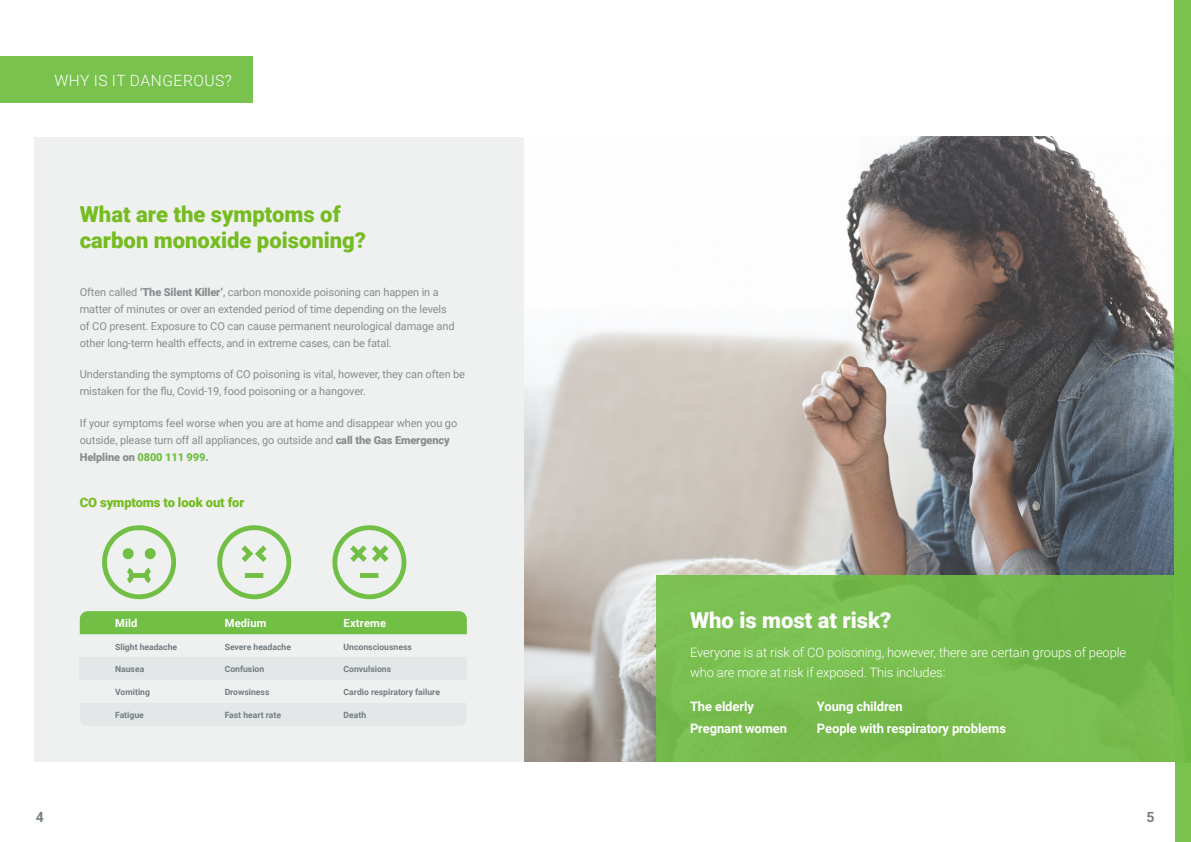
<style>
.page{position:relative;width:1191px;height:842px;background:#fff}
.page>*{position:absolute;margin:0;border:0;box-sizing:border-box;transform-origin:0 0}
.t1{font:900 22px/26px "Roboto";color:#74bc1f}
.t2{font:900 22px "Roboto";color:#fff}
.t3{font:300 15.5px "Roboto";letter-spacing:.035em;color:#fff}
.t4{font:700 14px "Roboto";color:#738083}
.t5{font:300 13px/20px "Roboto";letter-spacing:-.01em;color:#fff}
.t6{font:700 13px "Roboto";letter-spacing:-.01em;color:#fff}
.t7{font:900 13px "Roboto";letter-spacing:-.01em;color:#74bc1f}
.t8{font:700 11.2px "Roboto";letter-spacing:.01em;color:#fff}
.t9{font:11px/17px "Roboto";letter-spacing:-.01em;color:#8a8c8f}
.t10{font:700 8.6px "Roboto";color:#737d82}
.s1{font-weight:900}
.s2{font-weight:900;color:#71bf44}
</style>
<div class="page">
<img style="left:524px;top:137px;width:650px;height:625px">
<div style="left:656px;top:575px;width:518px;height:188px;background:#78bd4e"></div>
<div style="left:1174px;top:0;width:17px;height:842px;background:#77c14d"></div>
<div style="left:0;top:57px;width:253px;height:46px;background:#78c24d"></div>
<div style="left:34px;top:137px;width:490px;height:626px;background:#eff0f0"></div>
<svg style="left:217px;top:525px;width:74px;height:74px"></svg>
<svg style="left:332px;top:525px;width:74px;height:74px"></svg>
<svg style="left:102px;top:525px;width:74px;height:74px"></svg>
<div style="left:80px;top:657px;width:387px;height:23px;background:#e3e7e8"></div>
<div style="left:80px;top:703px;width:386px;height:23px;background:#e3e7e8"></div>
<div style="left:80px;top:611px;width:387px;height:23px;background:#71bf44"></div>
<p class="t3" style="left:54px;top:69px;width:179px">WHY IS IT DANGEROUS?</p>
<p class="t1" style="left:80px;top:200px;width:288px">What are the symptoms of carbon monoxide poisoning?</p>
<p class="t9" style="left:80px;top:283px;width:376px">Often called <span class="s1">‘The Silent Killer’</span>, carbon monoxide poisoning can happen in a matter of minutes or over an extended period of time depending on the levels of CO present. Exposure to CO can cause permanent neurological damage and other long-term health effects, and in extreme cases, can be fatal.</p>
<p class="t9" style="left:80px;top:365px;width:387px">Understanding the symptoms of CO poisoning is vital, however, they can often be mistaken for the flu, Covid-19, food poisoning or a hangover.</p>
<p class="t9" style="left:80px;top:414px;width:379px">If your symptoms feel worse when you are at home and disappear when you go outside, please turn off all appliances, go outside and <span class="s1">call the Gas Emergency<br>Helpline on</span> <span class="s2">0800 111 999</span><span class="s1">.</span></p>
<p class="t7" style="left:80px;top:493px;width:166px">CO symptoms to look out for</p>
<p class="t8" style="left:115px;top:615px;width:24px">Mild</p>
<p class="t8" style="left:225px;top:615px;width:43px">Medium</p>
<p class="t8" style="left:344px;top:615px;width:44px">Extreme</p>
<p class="t10" style="left:115px;top:640px;width:64px">Slight headache</p>
<p class="t10" style="left:225px;top:640px;width:68px">Severe headache</p>
<p class="t10" style="left:344px;top:640px;width:70px">Unconsciousness</p>
<p class="t10" style="left:115px;top:663px;width:31px">Nausea</p>
<p class="t10" style="left:225px;top:663px;width:41px">Confusion</p>
<p class="t10" style="left:344px;top:663px;width:49px">Convulsions</p>
<p class="t10" style="left:115px;top:686px;width:36px">Vomiting</p>
<p class="t10" style="left:115px;top:709px;width:30px">Fatigue</p>
<p class="t10" style="left:225px;top:686px;width:46px">Drowsiness</p>
<p class="t10" style="left:225px;top:709px;width:58px">Fast heart rate</p>
<p class="t10" style="left:344px;top:686px;width:98px">Cardio respiratory failure</p>
<p class="t10" style="left:344px;top:709px;width:24px">Death</p>
<p class="t2" style="left:690px;top:605px;width:203px">Who is most at risk?</p>
<p class="t5" style="left:690px;top:642px;width:438px">Everyone is at risk of CO poisoning, however, there are certain groups of people who are more at risk if exposed. This includes:</p>
<p class="t6" style="left:690px;top:697px;width:65px">The elderly</p>
<p class="t6" style="left:690px;top:719px;width:99px">Pregnant women</p>
<p class="t6" style="left:817px;top:697px;width:87px">Young children</p>
<p class="t6" style="left:817px;top:719px;width:190px">People with respiratory problems</p>
<p class="t4" style="left:36px;top:807px;width:10px">4</p>
<p class="t4" style="left:1146px;top:807px;width:10px">5</p>
</div>
